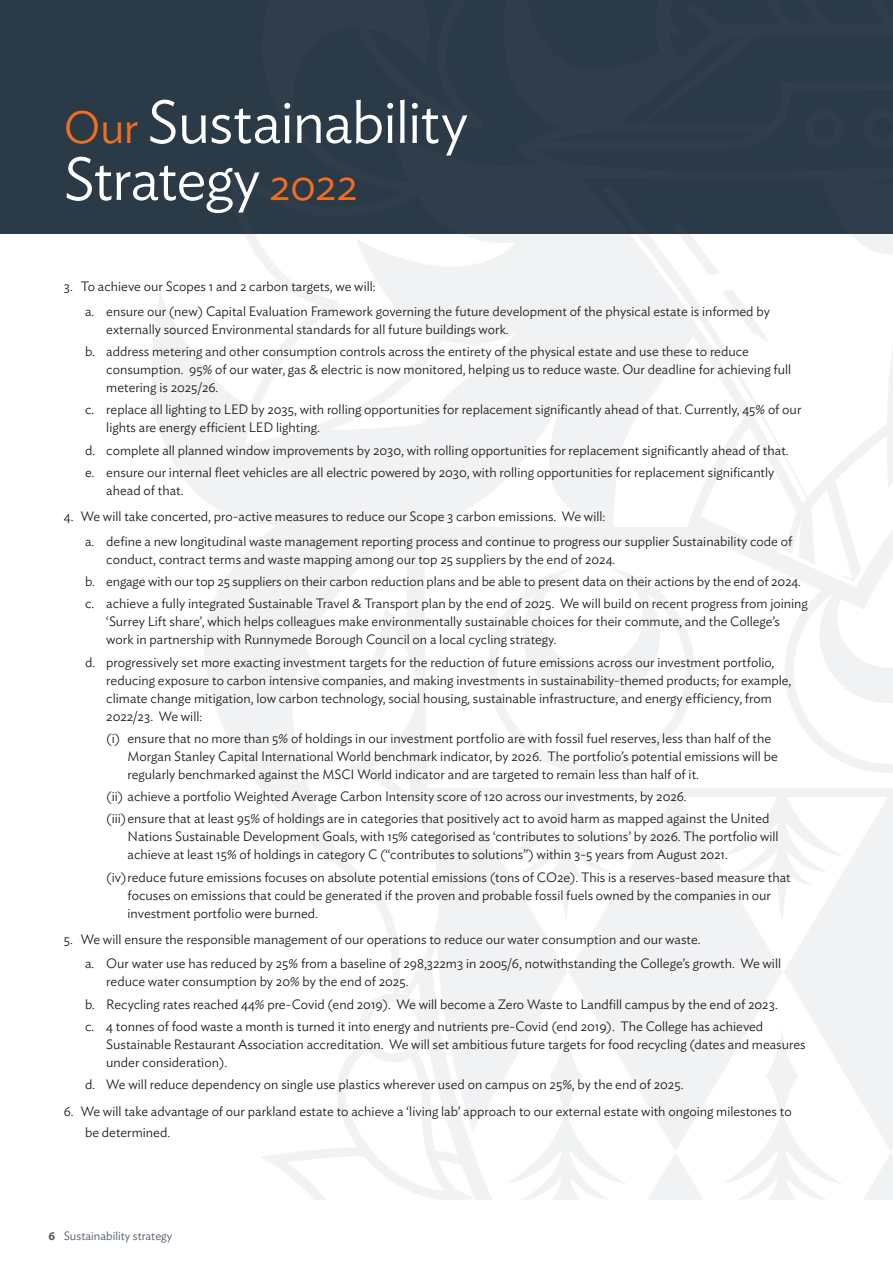
<style>
.page{position:relative;width:893px;height:1263px;background:#fff}
.page>*{position:absolute;margin:0;border:0;box-sizing:border-box;transform-origin:0 0}
.Heading_1{font:300 60px/57px "Ideal Sans";letter-spacing:-.02em;color:#fff}
.Bullet_2_Letter{font:300 13.5px/18px "Ideal Sans";color:#231f20}
.Bullet_3_Roman{font:300 13.5px/18px "Ideal Sans";color:#231f20}
.Bullet_1_Number{font:300 13.5px/21px "Ideal Sans";color:#231f20}
.t1{font:300 12px "Ideal Sans";color:#4e5a67}
.s1{font-size:45px;color:#f36e21}
.s2{font-weight:600}
</style>
<div class="page">
<div style="left:0;top:0;width:893px;height:234px;background:#2b3a47"></div>
<p class="Heading_1" style="left:64px;top:88px;width:406px"><span class="s1">Our</span> Sustainability<br>Strategy <span class="s1">2022</span></p>
<p class="Bullet_1_Number" style="left:64px;top:275px;width:313px">3. To achieve our Scopes 1 and 2 carbon targets, we will:</p>
<p class="Bullet_2_Letter" style="left:106px;top:301px;width:665px;text-indent:-21px">a. ensure our (new) Capital Evaluation Framework governing the future development of the physical estate is informed by externally sourced Environmental standards for all future buildings work.</p>
<p class="Bullet_2_Letter" style="left:106px;top:341px;width:686px;text-indent:-21px">b. address metering and other consumption controls across the entirety of the physical estate and use these to reduce consumption. 95% of our water, gas &amp; electric is now monitored, helping us to reduce waste. Our deadline for achieving full metering is 2025/26.</p>
<p class="Bullet_2_Letter" style="left:106px;top:399px;width:697px;text-indent:-21px">c. replace all lighting to LED by 2035, with rolling opportunities for replacement significantly ahead of that. Currently, 45% of our lights are energy efficient LED lighting.</p>
<p class="Bullet_2_Letter" style="left:85px;top:440px;width:705px">d. complete all planned window improvements by 2030, with rolling opportunities for replacement significantly ahead of that.</p>
<p class="Bullet_2_Letter" style="left:106px;top:462px;width:670px;text-indent:-21px">e. ensure our internal fleet vehicles are all electric powered by 2030, with rolling opportunities for replacement significantly ahead of that.</p>
<p class="Bullet_1_Number" style="left:64px;top:505px;width:543px">4. We will take concerted, pro-active measures to reduce our Scope 3 carbon emissions. We will:</p>
<p class="Bullet_2_Letter" style="left:106px;top:531px;width:687px;text-indent:-21px">a. define a new longitudinal waste management reporting process and continue to progress our supplier Sustainability code of conduct, contract terms and waste mapping among our top 25 suppliers by the end of 2024.</p>
<p class="Bullet_2_Letter" style="left:85px;top:571px;width:717px">b. engage with our top 25 suppliers on their carbon reduction plans and be able to present data on their actions by the end of 2024.</p>
<p class="Bullet_2_Letter" style="left:106px;top:593px;width:703px;text-indent:-21px">c. achieve a fully integrated Sustainable Travel &amp; Transport plan by the end of 2025. We will build on recent progress from joining ‘Surrey Lift share’, which helps colleagues make environmentally sustainable choices for their commute, and the College’s work in partnership with Runnymede Borough Council on a local cycling strategy.</p>
<p class="Bullet_2_Letter" style="left:106px;top:652px;width:687px;text-indent:-21px">d. progressively set more exacting investment targets for the reduction of future emissions across our investment portfolio, reducing exposure to carbon intensive companies, and making investments in sustainability-themed products; for example, climate change mitigation, low carbon technology, social housing, sustainable infrastructure, and energy efficiency, from 2022/23. We will:</p>
<p class="Bullet_3_Roman" style="left:128px;top:728px;width:652px;text-indent:-21px">(i) ensure that no more than 5% of holdings in our investment portfolio are with fossil fuel reserves, less than half of the<br>Morgan Stanley Capital International World benchmark indicator, by 2026. The portfolio’s potential emissions will be regularly benchmarked against the MSCI World indicator and are targeted to remain less than half of it.</p>
<p class="Bullet_3_Roman" style="left:106px;top:786px;width:582px">(ii) achieve a portfolio Weighted Average Carbon Intensity score of 120 across our investments, by 2026.</p>
<p class="Bullet_3_Roman" style="left:128px;top:808px;width:653px;text-indent:-21px">(iii)ensure that at least 95% of holdings are in categories that positively act to avoid harm as mapped against the United<br>Nations Sustainable Development Goals, with 15% categorised as ‘contributes to solutions’ by 2026. The portfolio will achieve at least 15% of holdings in category C (“contributes to solutions”) within 3-5 years from August 2021.</p>
<p class="Bullet_3_Roman" style="left:128px;top:867px;width:665px;text-indent:-21px">(iv)reduce future emissions focuses on absolute potential emissions (tons of CO2e). This is a reserves-based measure that focuses on emissions that could be generated if the proven and probable fossil fuels owned by the companies in our investment portfolio were burned.</p>
<p class="Bullet_1_Number" style="left:64px;top:928px;width:638px">5. We will ensure the responsible management of our operations to reduce our water consumption and our waste.</p>
<p class="Bullet_2_Letter" style="left:106px;top:953px;width:676px;text-indent:-21px">a. Our water use has reduced by 25% from a baseline of 298,322m3 in 2005/6, notwithstanding the College’s growth. We will reduce water consumption by 20% by the end of 2025.</p>
<p class="Bullet_2_Letter" style="left:85px;top:994px;width:694px">b. Recycling rates reached 44% pre-Covid (end 2019). We will become a Zero Waste to Landfill campus by the end of 2023.</p>
<p class="Bullet_2_Letter" style="left:106px;top:1016px;width:701px;text-indent:-21px">c. 4 tonnes of food waste a month is turned it into energy and nutrients pre-Covid (end 2019). The College has achieved<br>Sustainable Restaurant Association accreditation. We will set ambitious future targets for food recycling (dates and measures under consideration).</p>
<p class="Bullet_2_Letter" style="left:85px;top:1074px;width:600px">d. We will reduce dependency on single use plastics wherever used on campus on 25%, by the end of 2025.</p>
<p class="Bullet_1_Number" style="left:85px;top:1099px;width:708px;text-indent:-21px">6. We will take advantage of our parkland estate to achieve a ‘living lab’ approach to our external estate with ongoing milestones to be determined.</p>
<p class="t1" style="left:48px;top:1227px;width:125px"><span class="s2">6</span> Sustainability strategy</p>
</div>
